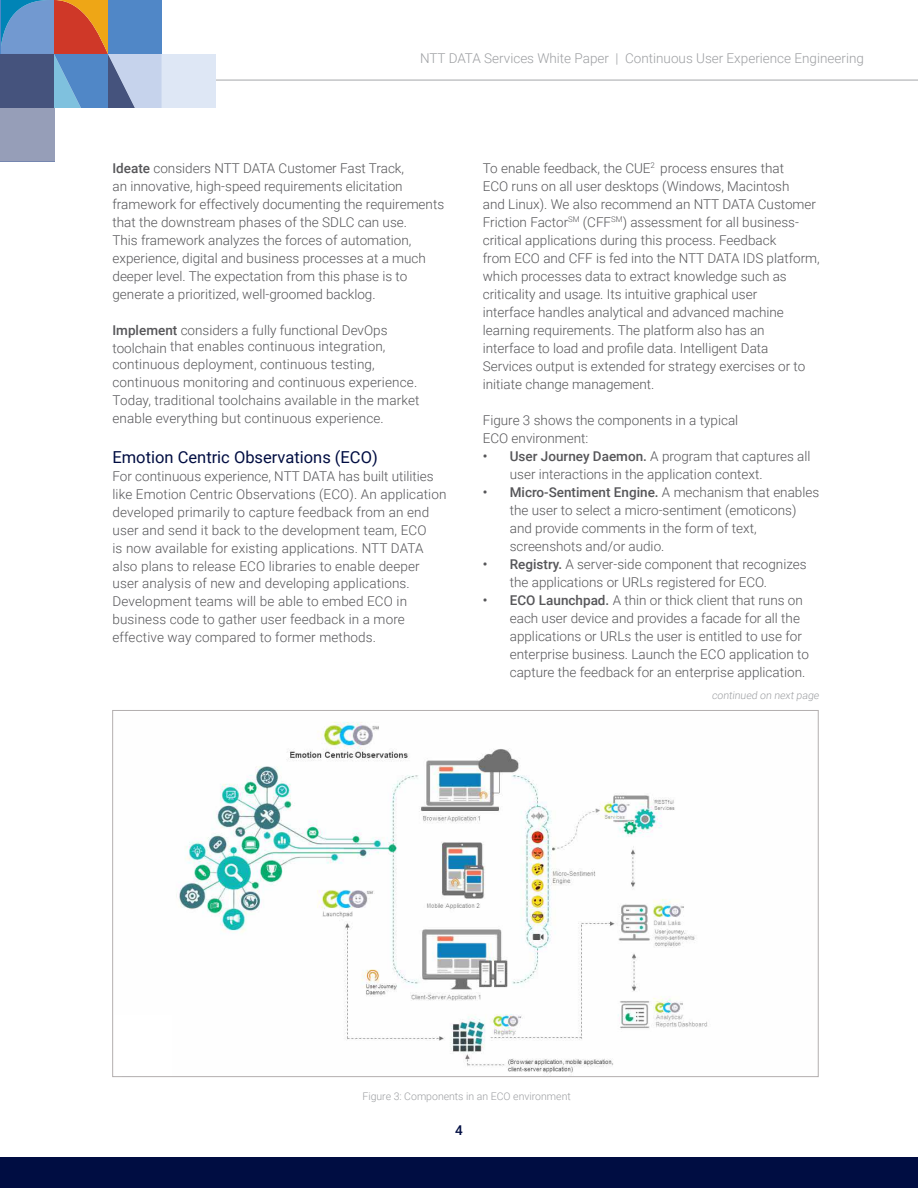
<style>
.page{position:relative;width:918px;height:1188px;background:#fff}
.page>*{position:absolute;margin:0;border:0;box-sizing:border-box;transform-origin:0 0}
.t1{font:16.5px "Roboto";color:#000d42}
.t2{font:300 13.5px/18px "Roboto";color:#565659}
.t3{font:300 13.5px "Roboto";color:#9d9fa2}
.t4{font:500 13.5px "Roboto";color:#000d42}
.t5{font:300 10.5px "Roboto";color:#9d9fa2}
.s1{font-weight:500}
</style>
<div class="page">
<img style="left:176px;top:721px;width:532px;height:353px">
<hr style="left:216px;top:79px;width:702px;height:2px;background:#c2c4c6">
<div style="left:0;top:1158px;width:918px;height:30px;background:#000d42"></div>
<svg style="left:0;top:0;width:162px;height:108px;background:#7782a2"></svg>
<div style="left:0;top:108px;width:54px;height:54px;background:#969eb8"></div>
<div style="left:162px;top:54px;width:54px;height:54px;background:#dee7f5"></div>
<p class="t3" style="left:420px;top:49px;width:445px">NTT DATA Services White Paper | Continuous User Experience Engineering</p>
<p class="t2" style="left:112px;top:158px;width:333px"><span class="s1">Ideate</span> considers NTT DATA Customer Fast Track,<br>an innovative, high-speed requirements elicitation framework for effectively documenting the requirements that the downstream phases of the SDLC can use.<br>This framework analyzes the forces of automation, experience, digital and business processes at a much deeper level. The expectation from this phase is to generate a prioritized, well-groomed backlog.</p>
<p class="t2" style="left:112px;top:321px;width:277px;line-height:16.5px"><span class="s1">Implement</span> considers a fully functional DevOps toolchain that enables continuous integration,</p>
<p class="t2" style="left:112px;top:355px;width:308px">continuous deployment, continuous testing, continuous monitoring and continuous experience.<br>Today, traditional toolchains available in the market enable everything but continuous experience.</p>
<p class="t1" style="left:112px;top:445px;width:267px">Emotion Centric Observations (ECO)</p>
<p class="t2" style="left:112px;top:466px;width:336px">For continuous experience, NTT DATA has built utilities like Emotion Centric Observations (ECO). An application developed primarily to capture feedback from an end user and send it back to the development team, ECO<br>is now available for existing applications. NTT DATA also plans to release ECO libraries to enable deeper user analysis of new and developing applications.<br>Development teams will be able to embed ECO in business code to gather user feedback in a more effective way compared to former methods.</p>
<p class="t2" style="left:483px;top:158px;width:338px">To enable feedback, the CUE<sup>2</sup> process ensures that<br>ECO runs on all user desktops (Windows, Macintosh<br>and Linux). We also recommend an NTT DATA Customer Friction Factor<sup>SM</sup> (CFF<sup>SM</sup>) assessment for all business&shy;critical applications during this process. Feedback<br>from ECO and CFF is fed into the NTT DATA IDS platform, which processes data to extract knowledge such as criticality and usage. Its intuitive graphical user<br>interface handles analytical and advanced machine learning requirements. The platform also has an interface to load and profile data. Intelligent Data Services output is extended for strategy exercises or to initiate change management.</p>
<p class="t2" style="left:483px;top:410px;width:257px">Figure 3 shows the components in a typical<br>ECO environment:</p>
<p class="t2" style="left:510px;top:446px;width:302px;text-indent:-27px"><span class="s1">• User Journey Daemon.</span> A program that captures all user interactions in the application context.</p>
<p class="t2" style="left:510px;top:482px;width:311px;text-indent:-27px"><span class="s1">• Micro-Sentiment Engine.</span> A mechanism that enables the user to select a micro-sentiment (emoticons) and provide comments in the form of text, screenshots and/or audio.</p>
<p class="t2" style="left:510px;top:554px;width:298px;text-indent:-27px"><span class="s1">• Registry.</span> A server-side component that recognizes the applications or URLs registered for ECO.</p>
<p class="t2" style="left:510px;top:590px;width:301px;text-indent:-27px"><span class="s1">• ECO Launchpad.</span> A thin or thick client that runs on each user device and provides a facade for all the applications or URLs the user is entitled to use for enterprise business. Launch the ECO application to capture the feedback for an enterprise application.</p>
<p class="t5" style="left:712px;top:688px;width:110px">continued on next page</p>
<p class="t5" style="left:362px;top:1089px;width:210px">Figure 3: Components in an ECO environment</p>
<p class="t4" style="left:455px;top:1121px;width:9px">4</p>
</div>
